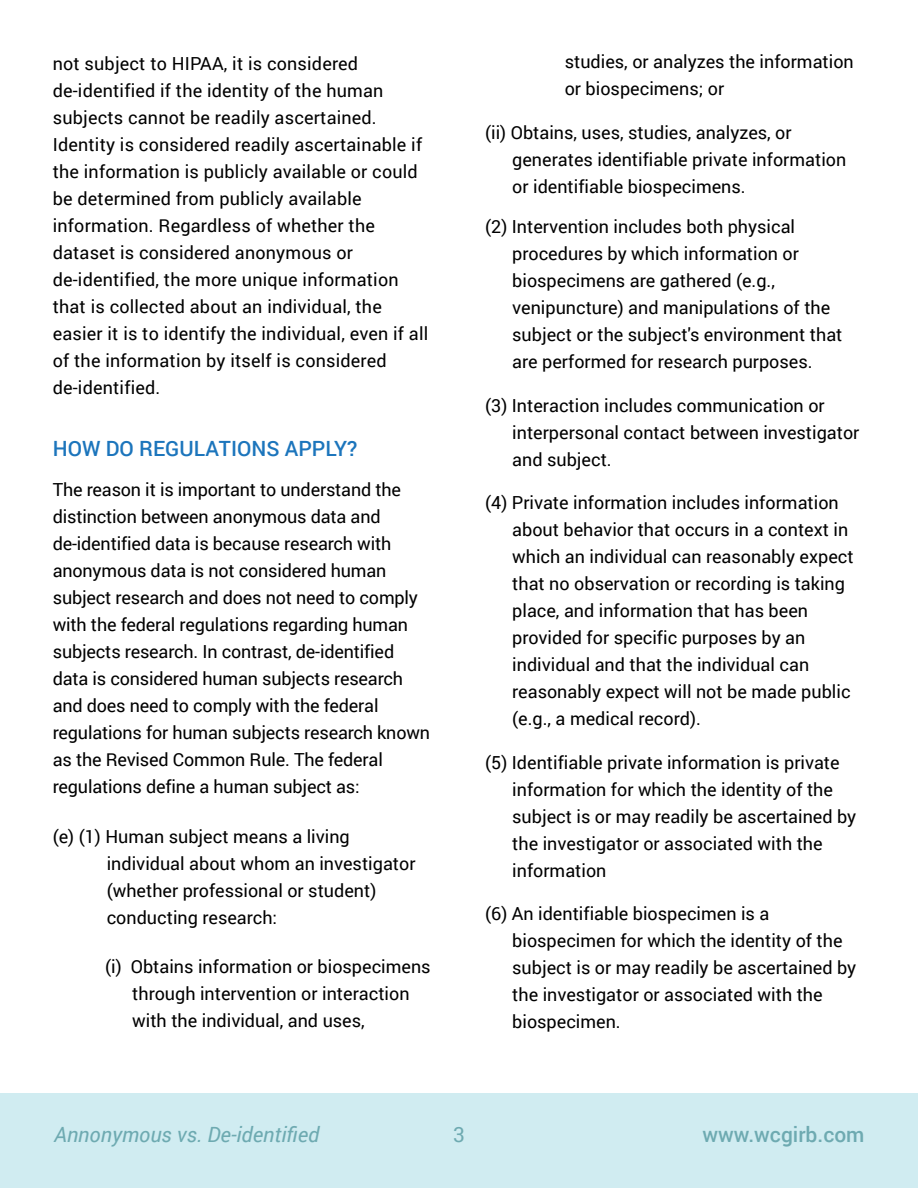
<style>
.page{position:relative;width:918px;height:1188px;background:#fff}
.page>*{position:absolute;margin:0;border:0;box-sizing:border-box;transform-origin:0 0}
.t1{font:italic 21px "Roboto";color:#6eaab1}
.t2{font:500 21px "Roboto";color:#1c75bc}
.t3{font:500 21px "Roboto";color:#6eaab1}
.t4{font:21px "Roboto";color:#6eaab1}
.t5{font:18px/27px "Roboto";color:#000}
</style>
<div class="page">
<div style="left:0;top:1094px;width:918px;height:94px;background:#d0ecf1"></div>
<p class="t5" style="left:53px;top:50px;width:377px">not subject to HIPAA, it is considered de-identified if the identity of the human subjects cannot be readily ascertained.<br>Identity is considered readily ascertainable if the information is publicly available or could be determined from publicly available information. Regardless of whether the dataset is considered anonymous or de-identified, the more unique information that is collected about an individual, the easier it is to identify the individual, even if all of the information by itself is considered de-identified.</p>
<p class="t2" style="left:53px;top:433px;width:306px">HOW DO REGULATIONS APPLY?</p>
<p class="t5" style="left:53px;top:476px;width:379px">The reason it is important to understand the distinction between anonymous data and de-identified data is because research with anonymous data is not considered human subject research and does not need to comply with the federal regulations regarding human subjects research. In contrast, de-identified data is considered human subjects research and does need to comply with the federal regulations for human subjects research known as the Revised Common Rule. The federal regulations define a human subject as:</p>
<p class="t5" style="left:107px;top:822px;width:310px;text-indent:-54px">(e) (1) Human subject means a living individual about whom an investigator (whether professional or student) conducting research:</p>
<p class="t5" style="left:132px;top:953px;width:300px;text-indent:-27px">(i) Obtains information or biospecimens through intervention or interaction with the individual, and uses,</p>
<p class="t5" style="left:565px;top:47px;width:291px">studies, or analyzes the information or biospecimens; or</p>
<p class="t5" style="left:512px;top:118px;width:336px;text-indent:-27px">(ii) Obtains, uses, studies, analyzes, or generates identifiable private information or identifiable biospecimens.</p>
<p class="t5" style="left:512px;top:212px;width:332px;text-indent:-27px">(2) Intervention includes both physical procedures by which information or biospecimens are gathered (e.g., venipuncture) and manipulations of the subject or the subject's environment that are performed for research purposes.</p>
<p class="t5" style="left:512px;top:391px;width:349px;text-indent:-27px">(3) Interaction includes communication or interpersonal contact between investigator and subject.</p>
<p class="t5" style="left:512px;top:488px;width:343px;text-indent:-27px">(4) Private information includes information about behavior that occurs in a context in which an individual can reasonably expect that no observation or recording is taking place, and information that has been provided for specific purposes by an individual and that the individual can reasonably expect will not be made public (e.g., a medical record).</p>
<p class="t5" style="left:512px;top:748px;width:346px;text-indent:-27px">(5) Identifiable private information is private information for which the identity of the subject is or may readily be ascertained by the investigator or associated with the information</p>
<p class="t5" style="left:512px;top:900px;width:346px;text-indent:-27px">(6) An identifiable biospecimen is a biospecimen for which the identity of the subject is or may readily be ascertained by the investigator or associated with the biospecimen.</p>
<p class="t1" style="left:54px;top:1120px;width:267px">Annonymous vs. De-identified</p>
<p class="t4" style="left:453px;top:1120px;width:13px">3</p>
<p class="t3" style="left:702px;top:1120px;width:164px">www.wcgirb.com</p>
</div>
